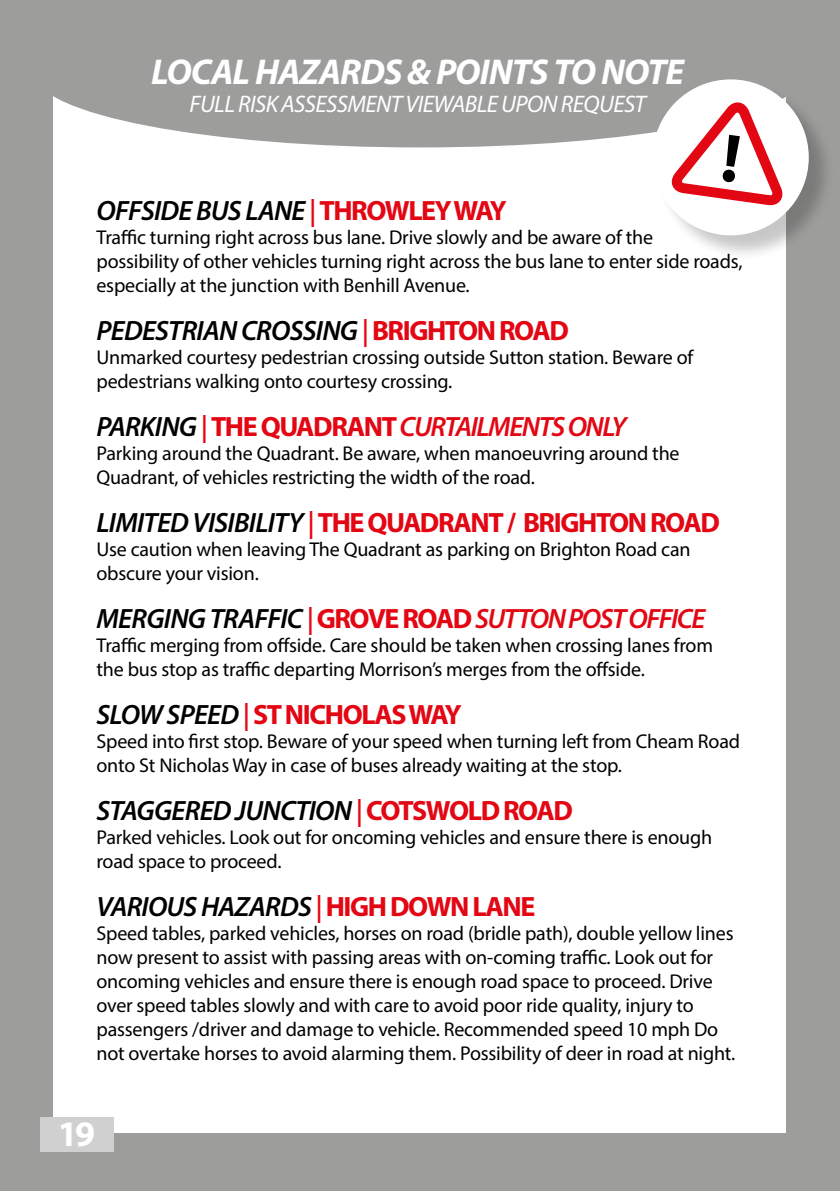
<style>
.page{position:relative;width:840px;height:1191px;background:#fff}
.page>*{position:absolute;margin:0;border:0;box-sizing:border-box;transform-origin:0 0}
.t1{font:italic 700 36px "Myriad Pro";letter-spacing:-.025em;color:#fff}
.t2{font:700 36px "Myriad Pro";color:#fff}
.t3{font:italic 600 28px "Myriad Pro";letter-spacing:-.025em;color:#000}
.t4{font:700 28px "Myriad Pro";letter-spacing:-.05em;color:#e30613}
.t5{font:italic 600 28px "Myriad Pro";letter-spacing:-.025em;color:#e30613}
.t6{font:italic 600 28px "Myriad Pro";letter-spacing:-.05em;color:#e30613}
.t7{font:italic 24px "Myriad Pro";letter-spacing:-.025em;color:#fff}
.t8{font:20px/24px "Myriad Pro";letter-spacing:-.01em;color:#000}
.s1{color:#e30613}
.s2{font-weight:700;font-style:normal;color:#e30613}
.s3{color:#000}
.s4{font-weight:700;font-style:normal}
.s5{font-weight:600;font-style:italic;color:#000}
.s6{font-weight:600;font-style:italic}
</style>
<div class="page">
<div style="left:0;top:0;width:839px;height:1191px;background:#9d9d9c"></div>
<div style="left:54px;top:58px;width:731px;height:1074px;background:#fff"></div>
<div style="left:35px;top:0;width:769px;height:147px;background:#9d9d9c;border-radius:50%"></div>
<div style="left:654px;top:82px;width:180px;height:180px;background:#000;opacity:.22"></div>
<div style="left:652px;top:79px;width:156px;height:156px;background:#fff;border-radius:50%"></div>
<div style="left:40px;top:1117px;width:73px;height:34px;background:#d0d0d0"></div>
<svg style="left:660px;top:100px;width:126px;height:112px"></svg>
<h1 class="t1" style="left:151px;top:48px;width:534px">LOCAL HAZARDS &amp; POINTS TO NOTE</h1>
<p class="t7" style="left:189px;top:89px;width:458px">FULL RISK ASSESSMENT VIEWABLE UPON REQUEST</p>
<h2 class="t3" style="left:96px;top:192px;width:411px">OFFSIDE BUS LANE <span class="s1">|</span> <span class="s2">THROWLEY WAY</span></h2>
<p class="t8" style="left:96px;top:224px;width:647px">Traffic turning right across bus lane. Drive slowly and be aware of the<br>possibility of other vehicles turning right across the bus lane to enter side roads, especially at the junction with Benhill Avenue.</p>
<h2 class="t3" style="left:96px;top:312px;width:473px">PEDESTRIAN CROSSING <span class="s1">|</span> <span class="s2">BRIGHTON ROAD</span></h2>
<p class="t8" style="left:96px;top:344px;width:598px">Unmarked courtesy pedestrian crossing outside Sutton station. Beware of pedestrians walking onto courtesy crossing.</p>
<h2 class="t6" style="left:96px;top:408px;width:531px"><span class="s3">PARKING</span> | <span class="s4">THE QUADRANT</span> CURTAILMENTS ONLY</h2>
<p class="t8" style="left:96px;top:440px;width:584px">Parking around the Quadrant. Be aware, when manoeuvring around the<br>Quadrant, of vehicles restricting the width of the road.</p>
<h2 class="t4" style="left:96px;top:504px;width:624px"><span class="s5">LIMITED VISIBILITY</span> <span class="s6">|</span> THE QUADRANT / BRIGHTON ROAD</h2>
<p class="t8" style="left:96px;top:536px;width:595px">Use caution when leaving The Quadrant as parking on Brighton Road can obscure your vision.</p>
<h2 class="t5" style="left:96px;top:600px;width:610px"><span class="s3">MERGING TRAFFIC</span> | <span class="s4">GROVE ROAD</span> SUTTON POST OFFICE</h2>
<p class="t8" style="left:96px;top:632px;width:617px">Traffic merging from offside. Care should be taken when crossing lanes from the bus stop as traffic departing Morrison’s merges from the offside.</p>
<h2 class="t4" style="left:96px;top:696px;width:366px"><span class="s5">SLOW SPEED</span> <span class="s6">|</span> ST NICHOLAS WAY</h2>
<p class="t8" style="left:96px;top:728px;width:644px">Speed into first stop. Beware of your speed when turning left from Cheam Road onto St Nicholas Way in case of buses already waiting at the stop.</p>
<h2 class="t3" style="left:96px;top:792px;width:477px">STAGGERED JUNCTION <span class="s1">|</span> <span class="s2">COTSWOLD ROAD</span></h2>
<p class="t8" style="left:96px;top:824px;width:616px">Parked vehicles. Look out for oncoming vehicles and ensure there is enough road space to proceed.</p>
<h2 class="t3" style="left:96px;top:888px;width:440px">VARIOUS HAZARDS <span class="s1">|</span> <span class="s2">HIGH DOWN LANE</span></h2>
<p class="t8" style="left:96px;top:920px;width:640px">Speed tables, parked vehicles, horses on road (bridle path), double yellow lines now present to assist with passing areas with on-coming traffic. Look out for oncoming vehicles and ensure there is enough road space to proceed. Drive over speed tables slowly and with care to avoid poor ride quality, injury to passengers /driver and damage to vehicle. Recommended speed 10 mph Do not overtake horses to avoid alarming them. Possibility of deer in road at night.</p>
<h1 class="t2" style="left:58px;top:1110px;width:39px">19</h1>
</div>
